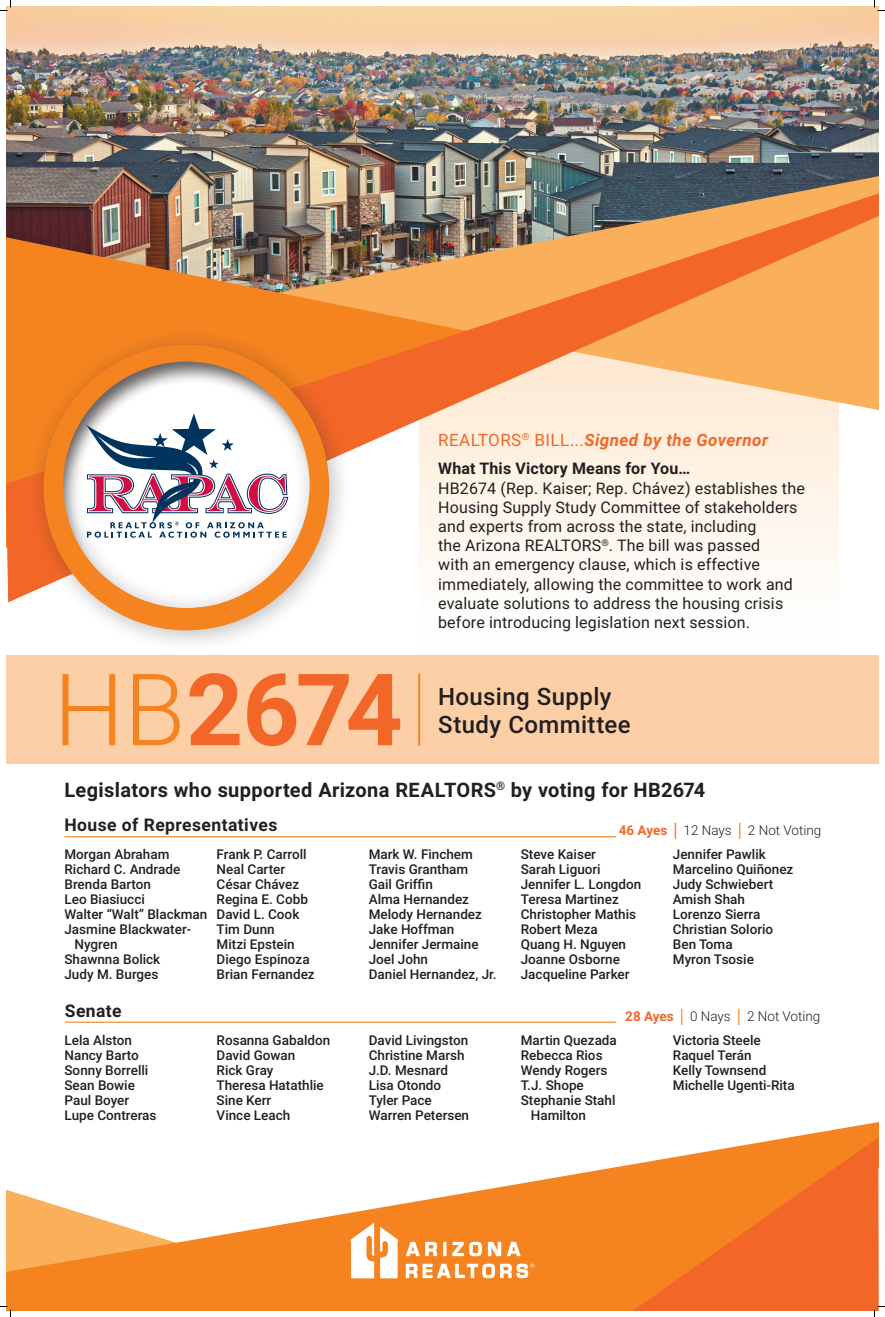
<style>
.page{position:relative;width:885px;height:1317px;background:#fff}
.page>*{position:absolute;margin:0;border:0;box-sizing:border-box;transform-origin:0 0}
.t1{font:500 24px/28px "Roboto";letter-spacing:.015em;color:#231f20}
.t2{font:700 20px "Roboto";letter-spacing:.015em;color:#231f20}
.t3{font:700 17.5px "Roboto";letter-spacing:.025em;color:#231f20}
.t4{font:italic 700 17px "Roboto";letter-spacing:.025em;color:#f26728}
.t5{font:16px/19.2px "Roboto";letter-spacing:.01em;color:#231f20}
.t6{font:700 16px "Roboto";letter-spacing:.01em;color:#231f20}
.t7{font:500 13.5px/15px "Roboto";color:#231f20}
.t8{font:300 13.5px "Roboto";color:#231f20}
.s1{font-weight:400;font-style:normal}
.s2{font-weight:700;color:#f26728}
.s3{font-family:"Franklin Gothic";font-weight:400;color:#f26728}
.s4{font-family:"Franklin Gothic";font-weight:400;color:#f58320}
</style>
<div class="page">
<svg style="left:6px;top:1122px;width:873px;height:189px"></svg>
<img style="left:6px;top:6px;width:873px;height:187px">
<svg style="left:351px;top:1223px;width:23px;height:55px"></svg>
<svg style="left:380px;top:1227px;width:18px;height:51px"></svg>
<svg style="left:406px;top:1242px;width:128px;height:36px"></svg>
<hr style="left:65px;top:1022px;width:551px;height:1px;background:#f58320">
<hr style="left:64px;top:836px;width:552px;height:1px;background:#f58320">
<div style="left:6px;top:656px;width:873px;height:108px;background:#fdcfa6"></div>
<hr style="left:418px;top:673px;width:2px;height:73px;background:#f58320">
<svg style="left:189px;top:673px;width:211px;height:73px"></svg>
<svg style="left:63px;top:674px;width:117px;height:71px"></svg>
<img style="left:271px;top:176px;width:608px;height:17px">
<svg style="left:6px;top:193px;width:873px;height:409px"></svg>
<div style="left:27px;top:328px;width:326px;height:326px;background:#231f20;opacity:.3"></div>
<svg style="left:44px;top:345px;width:285px;height:285px"></svg>
<svg style="left:84px;top:413px;width:204px;height:125px"></svg>
<svg style="left:0;top:0;width:11px;height:11px"></svg>
<svg style="left:0;top:1190px;width:300px;height:127px"></svg>
<svg style="left:874px;top:0;width:11px;height:11px"></svg>
<svg style="left:633px;top:1137px;width:252px;height:180px;background:#f4823b"></svg>
<p class="t4" style="left:438px;top:428px;width:331px"><span class="s1">REALTORS</span><sup>®</sup> <span class="s1">BILL...</span>Signed by the Governor</p>
<p class="t6" style="left:438px;top:457px;width:254px">What This Victory Means for You…</p>
<p class="t5" style="left:438px;top:478px;width:368px">HB2674 (Rep. Kaiser; Rep. Chávez) establishes the Housing Supply Study Committee of stakeholders and experts from across the state, including<br>the Arizona REALTORS<sup>®</sup>. The bill was passed<br>with an emergency clause, which is effective immediately, allowing the committee to work and evaluate solutions to address the housing crisis before introducing legislation next session.</p>
<h1 class="t1" style="left:438px;top:681px;width:194px">Housing Supply<br>Study Committee</h1>
<h2 class="t2" style="left:64px;top:776px;width:642px">Legislators who supported Arizona REALTORS<sup>®</sup> by voting for HB2674</h2>
<p class="t3" style="left:64px;top:812px;width:214px">House of Representatives</p>
<p class="t8" style="left:619px;top:821px;width:204px"><span class="s2">46 Ayes</span> <span class="s3">│</span> 12 Nays <span class="s4">│</span> 2 Not Voting</p>
<p class="t7" style="left:65px;top:846px;width:106px">Morgan Abraham</p>
<p class="t7" style="left:65px;top:861px;width:117px">Richard C. Andrade</p>
<p class="t7" style="left:65px;top:876px;width:88px">Brenda Barton</p>
<p class="t7" style="left:65px;top:891px;width:82px">Leo Biasiucci</p>
<p class="t7" style="left:65px;top:906px;width:144px">Walter “Walt” Blackman</p>
<p class="t7" style="left:65px;top:921px;width:128px">Jasmine Blackwater-</p>
<p class="t7" style="left:75px;top:936px;width:45px">Nygren</p>
<p class="t7" style="left:65px;top:951px;width:97px">Shawnna Bolick</p>
<p class="t7" style="left:65px;top:966px;width:96px">Judy M. Burges</p>
<p class="t7" style="left:217px;top:846px;width:100px">Frank P. Carroll<br>Neal Carter<br>César Chávez<br>Regina E. Cobb<br>David L. Cook<br>Tim Dunn<br>Mitzi Epstein<br>Diego Espinoza<br>Brian Fernandez</p>
<p class="t7" style="left:369px;top:846px;width:129px">Mark W. Finchem<br>Travis Grantham<br>Gail Griffin<br>Alma Hernandez<br>Melody Hernandez<br>Jake Hoffman<br>Jennifer Jermaine<br>Joel John<br>Daniel Hernandez, Jr.</p>
<p class="t7" style="left:521px;top:846px;width:122px">Steve Kaiser<br>Sarah Liguori<br>Jennifer L. Longdon<br>Teresa Martinez<br>Christopher Mathis<br>Robert Meza<br>Quang H. Nguyen<br>Joanne Osborne<br>Jacqueline Parker</p>
<p class="t7" style="left:673px;top:846px;width:122px">Jennifer Pawlik<br>Marcelino Quiñonez<br>Judy Schwiebert<br>Amish Shah<br>Lorenzo Sierra<br>Christian Solorio<br>Ben Toma<br>Myron Tsosie</p>
<p class="t3" style="left:65px;top:998px;width:58px">Senate</p>
<p class="t8" style="left:625px;top:1007px;width:197px"><span class="s2">28 Ayes</span> <span class="s4">│</span> 0 Nays <span class="s4">│</span> 2 Not Voting</p>
<p class="t7" style="left:64px;top:1032px;width:94px">Lela Alston<br>Nancy Barto<br>Sonny Borrelli<br>Sean Bowie<br>Paul Boyer<br>Lupe Contreras</p>
<p class="t7" style="left:217px;top:1032px;width:115px">Rosanna Gabaldon<br>David Gowan<br>Rick Gray<br>Theresa Hatathlie<br>Sine Kerr<br>Vince Leach</p>
<p class="t7" style="left:369px;top:1032px;width:102px">David Livingston<br>Christine Marsh<br>J.D. Mesnard<br>Lisa Otondo<br>Tyler Pace<br>Warren Petersen</p>
<p class="t7" style="left:521px;top:1032px;width:98px">Martin Quezada</p>
<p class="t7" style="left:521px;top:1047px;width:83px">Rebecca Rios</p>
<p class="t7" style="left:521px;top:1062px;width:88px">Wendy Rogers</p>
<p class="t7" style="left:521px;top:1077px;width:65px">T.J. Shope</p>
<p class="t7" style="left:521px;top:1092px;width:96px">Stephanie Stahl</p>
<p class="t7" style="left:531px;top:1107px;width:57px">Hamilton</p>
<p class="t7" style="left:673px;top:1032px;width:123px">Victoria Steele<br>Raquel Terán<br>Kelly Townsend<br>Michelle Ugenti-Rita</p>
</div>
